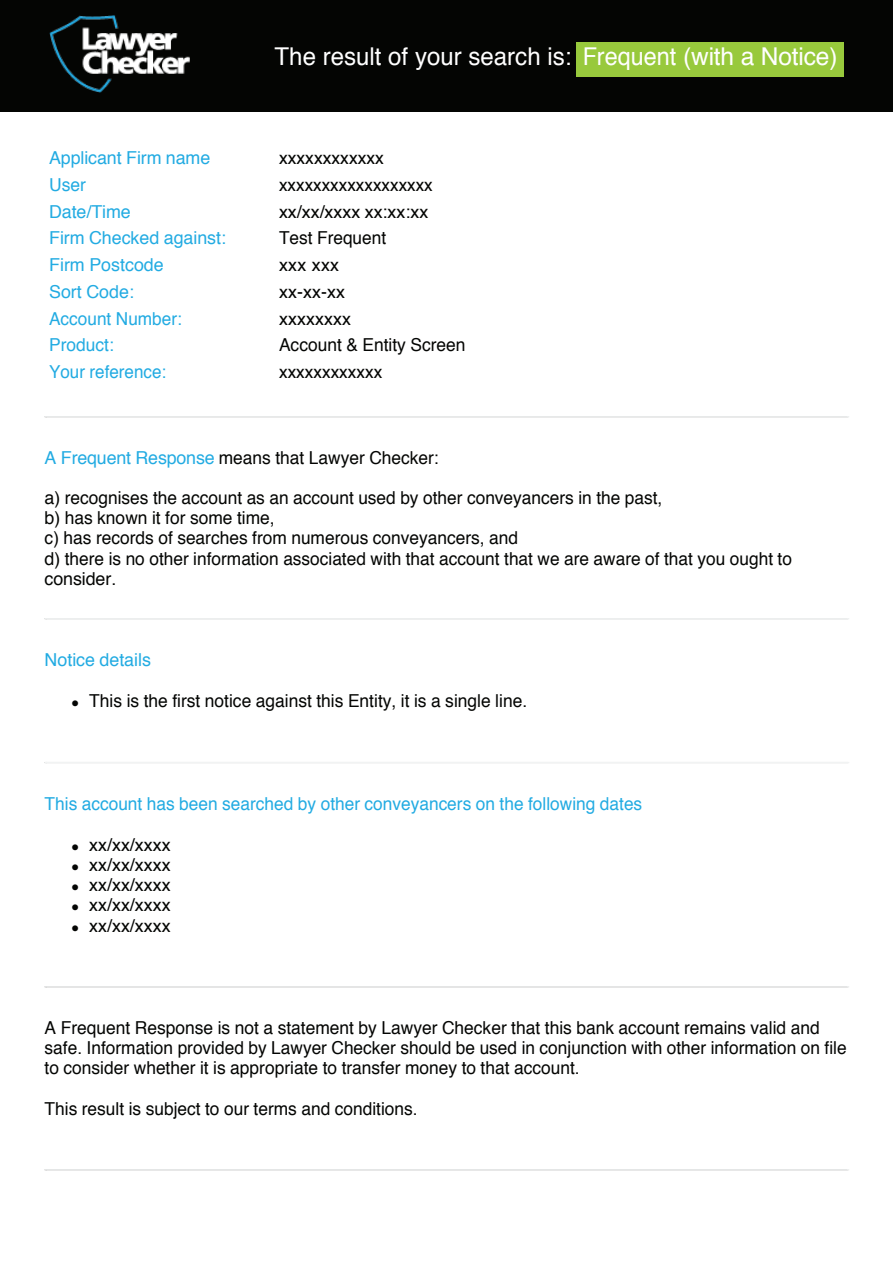
<style>
.page{position:relative;width:893px;height:1263px;background:#fff}
.page>*{position:absolute;margin:0;border:0;box-sizing:border-box;transform-origin:0 0}
.t1{font:24.6px "Helvetica";color:#fff}
.t2{font:17.85px/20.1px "Helvetica";color:#040503}
.t3{font:17.85px "Helvetica";color:#22abe2}
.t4{font:17.85px "Helvetica";color:#040503;scale:.96 1}
.t5{font:17.85px "Helvetica";color:#22abe2;scale:.95 1}
.s1{color:#22abe2}
</style>
<div class="page">
<div style="left:0;top:0;width:892px;height:112px;background:#040503"></div>
<img style="left:49px;top:16px;width:141px;height:77px">
<div style="left:576px;top:42px;width:267px;height:35px;background:#98c93c"></div>
<hr style="left:45px;top:416px;width:802px;height:1px;background:#f1f3f3">
<hr style="left:45px;top:618px;width:802px;height:1px;background:#f1f3f3">
<hr style="left:45px;top:762px;width:802px;height:1px;background:#f1f3f3">
<hr style="left:45px;top:986px;width:802px;height:1px;background:#f1f3f3">
<hr style="left:45px;top:1169px;width:802px;height:1px;background:#f1f3f3">
<h1 class="t1" style="left:274px;top:46px;width:564px">The result of your search is: Frequent (with a Notice)</h1>
<p class="t3" style="left:49px;top:150px;width:163px">Applicant Firm name</p>
<p class="t2" style="left:279px;top:149px;width:106px">xxxxxxxxxxxx</p>
<p class="t3" style="left:49px;top:177px;width:38px">User</p>
<p class="t4" style="left:279px;top:177px;width:162px">xxxxxxxxxxxxxxxxxx</p>
<p class="t3" style="left:49px;top:204px;width:83px">Date/Time</p>
<p class="t2" style="left:279px;top:203px;width:151px">xx/xx/xxxx xx:xx:xx</p>
<p class="t3" style="left:49px;top:231px;width:178px">Firm Checked against:</p>
<p class="t2" style="left:279px;top:229px;width:109px">Test Frequent</p>
<p class="t3" style="left:49px;top:257px;width:116px">Firm Postcode</p>
<p class="t2" style="left:279px;top:256px;width:62px">xxx xxx</p>
<p class="t3" style="left:49px;top:284px;width:86px">Sort Code:</p>
<p class="t2" style="left:279px;top:283px;width:68px">xx-xx-xx</p>
<p class="t3" style="left:49px;top:311px;width:134px">Account Number:</p>
<p class="t2" style="left:279px;top:310px;width:74px">xxxxxxxx</p>
<p class="t3" style="left:49px;top:338px;width:66px">Product:</p>
<p class="t2" style="left:279px;top:337px;width:188px">Account &amp; Entity Screen</p>
<p class="t5" style="left:49px;top:364px;width:125px">Your reference:</p>
<p class="t4" style="left:279px;top:364px;width:109px">xxxxxxxxxxxx</p>
<p class="t2" style="left:45px;top:449px;width:395px"><span class="s1">A Frequent Response</span> means that Lawyer Checker:</p>
<p class="t2" style="left:45px;top:489px;width:749px">a) recognises the account as an account used by other conveyancers in the past,<br>b) has known it for some time,<br>c) has records of searches from numerous conveyancers, and<br>d) there is no other information associated with that account that we are aware of that you ought to consider.</p>
<p class="t3" style="left:45px;top:652px;width:108px">Notice details</p>
<p class="t2" style="left:71px;top:692px;width:457px">● This is the first notice against this Entity, it is a single line.</p>
<p class="t3" style="left:45px;top:796px;width:599px">This account has been searched by other conveyancers on the following dates</p>
<p class="t2" style="left:71px;top:836px;width:101px">● xx/xx/xxxx</p>
<p class="t2" style="left:71px;top:856px;width:101px">● xx/xx/xxxx</p>
<p class="t2" style="left:71px;top:877px;width:101px">● xx/xx/xxxx</p>
<p class="t2" style="left:71px;top:897px;width:101px">● xx/xx/xxxx</p>
<p class="t2" style="left:71px;top:917px;width:101px">● xx/xx/xxxx</p>
<p class="t2" style="left:45px;top:1019px;width:803px">A Frequent Response is not a statement by Lawyer Checker that this bank account remains valid and safe. Information provided by Lawyer Checker should be used in conjunction with other information on file to consider whether it is appropriate to transfer money to that account.</p>
<p class="t2" style="left:45px;top:1100px;width:374px">This result is subject to our terms and conditions.</p>
</div>
